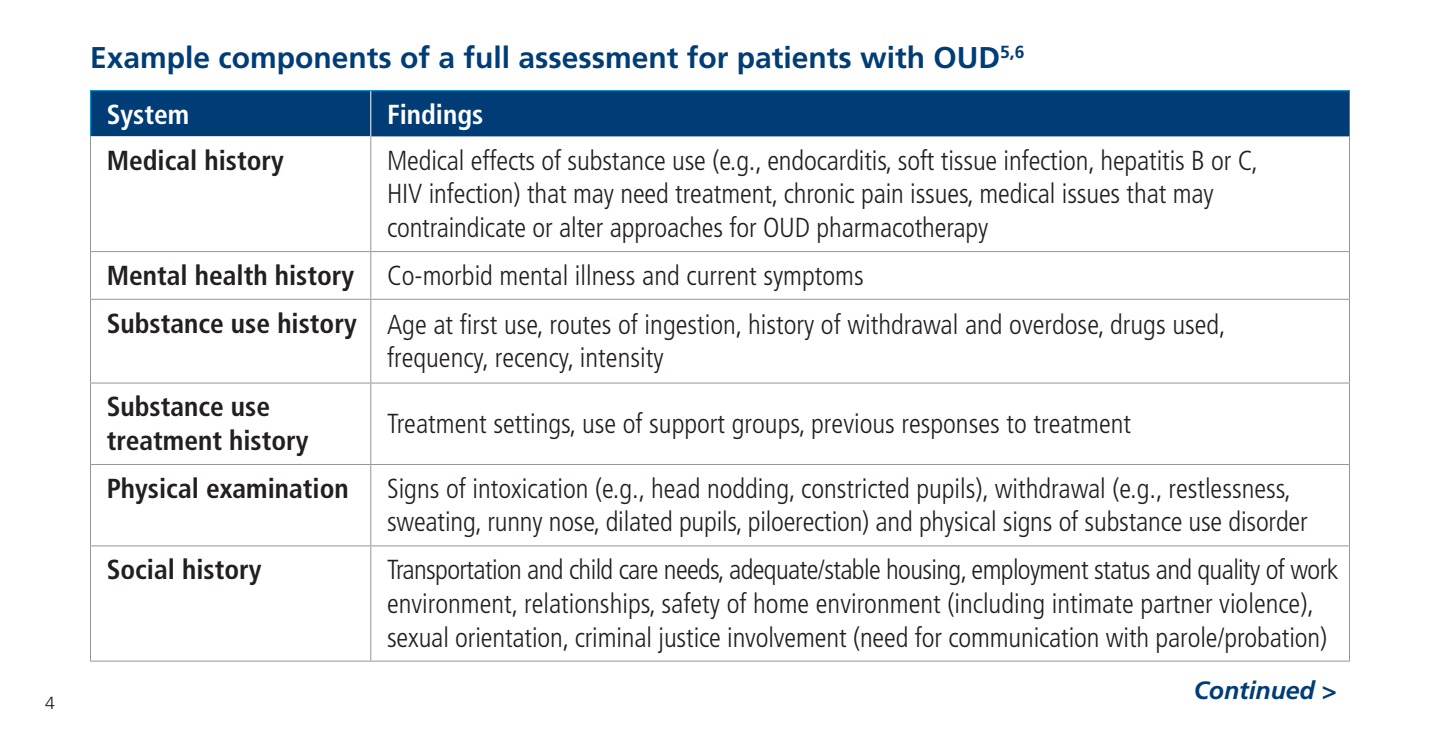
<style>
.page{position:relative;width:1440px;height:743px;background:#fff}
.page>*{position:absolute;margin:0;border:0;box-sizing:border-box;transform-origin:0 0}
.t1{font:700 30px "Frutiger";color:#003d77}
.t2{font:300 condensed 27.5px/33.8px "Frutiger";letter-spacing:-.005em;color:#231f20}
.t3{font:700 condensed 27.5px/33.8px "Frutiger";color:#231f20}
.t4{font:700 condensed 27.5px "Frutiger";color:#fff}
.t5{font:italic 700 25px "Frutiger";letter-spacing:-.005em;color:#003d77}
.t6{font:300 17.5px "Frutiger";color:#231f20}
</style>
<div class="page">
<div style="left:91px;top:91px;width:1258px;height:45px;background:#003d77"></div>
<svg style="left:91px;top:136px;width:279px;height:411px"></svg>
<hr style="left:90px;top:90px;width:281px;height:1px;background:#0091d1">
<hr style="left:90px;top:91px;width:1px;height:45px;background:#0091d1">
<hr style="left:371px;top:90px;width:979px;height:1px;background:#0091d1">
<hr style="left:1349px;top:91px;width:1px;height:45px;background:#0091d1">
<hr style="left:370px;top:91px;width:1px;height:45px;background:#fff">
<hr style="left:90px;top:136px;width:1px;height:115px;background:#939598">
<hr style="left:370px;top:136px;width:1px;height:115px;background:#939598">
<hr style="left:1349px;top:136px;width:1px;height:115px;background:#939598">
<hr style="left:90px;top:251px;width:281px;height:1px;background:#939598">
<hr style="left:90px;top:252px;width:1px;height:47px;background:#939598">
<hr style="left:371px;top:251px;width:979px;height:1px;background:#939598">
<hr style="left:370px;top:252px;width:1px;height:47px;background:#939598">
<hr style="left:1349px;top:252px;width:1px;height:47px;background:#939598">
<hr style="left:90px;top:299px;width:281px;height:1px;background:#939598">
<hr style="left:90px;top:300px;width:1px;height:82px;background:#939598">
<hr style="left:371px;top:299px;width:979px;height:1px;background:#939598">
<hr style="left:370px;top:300px;width:1px;height:82px;background:#939598">
<hr style="left:1349px;top:300px;width:1px;height:82px;background:#939598">
<hr style="left:90px;top:382px;width:281px;height:1px;background:#939598">
<hr style="left:90px;top:383px;width:1px;height:81px;background:#939598">
<hr style="left:371px;top:382px;width:979px;height:1px;background:#939598">
<hr style="left:370px;top:383px;width:1px;height:81px;background:#939598">
<hr style="left:1349px;top:383px;width:1px;height:81px;background:#939598">
<hr style="left:90px;top:464px;width:281px;height:1px;background:#939598">
<hr style="left:90px;top:465px;width:1px;height:80px;background:#939598">
<hr style="left:371px;top:464px;width:979px;height:1px;background:#939598">
<hr style="left:370px;top:465px;width:1px;height:80px;background:#939598">
<hr style="left:1349px;top:465px;width:1px;height:80px;background:#939598">
<hr style="left:90px;top:545px;width:281px;height:1px;background:#939598">
<hr style="left:90px;top:546px;width:1px;height:114px;background:#939598">
<hr style="left:371px;top:545px;width:979px;height:1px;background:#939598">
<hr style="left:370px;top:546px;width:1px;height:114px;background:#939598">
<hr style="left:1349px;top:546px;width:1px;height:114px;background:#939598">
<hr style="left:90px;top:660px;width:281px;height:1px;background:#939598">
<hr style="left:371px;top:660px;width:979px;height:1px;background:#939598">
<p class="t6" style="left:45px;top:693px;width:11px">4</p>
<h2 class="t1" style="left:90px;top:39px;width:936px">Example components of a full assessment for patients with OUD<sup>5,6</sup></h2>
<p class="t4" style="left:107px;top:98px;width:84px">System</p>
<p class="t4" style="left:387px;top:98px;width:98px">Findings</p>
<p class="t3" style="left:107px;top:143px;width:179px">Medical history</p>
<p class="t2" style="left:387px;top:144px;width:873px">Medical effects of substance use (e.g., endocarditis, soft tissue infection, hepatitis B or C,<br>HIV infection) that may need treatment, chronic pain issues, medical issues that may contraindicate or alter approaches for OUD pharmacotherapy</p>
<p class="t3" style="left:107px;top:258px;width:249px">Mental health history</p>
<p class="t2" style="left:387px;top:259px;width:478px">Co-morbid mental illness and current symptoms</p>
<p class="t3" style="left:107px;top:306px;width:252px">Substance use history</p>
<p class="t2" style="left:387px;top:307px;width:840px">Age at first use, routes of ingestion, history of withdrawal and overdose, drugs used, frequency, recency, intensity</p>
<p class="t3" style="left:107px;top:390px;width:203px">Substance use treatment history</p>
<p class="t2" style="left:387px;top:407px;width:746px">Treatment settings, use of support groups, previous responses to treatment</p>
<p class="t3" style="left:107px;top:471px;width:244px">Physical examination</p>
<p class="t2" style="left:387px;top:471px;width:922px">Signs of intoxication (e.g., head nodding, constricted pupils), withdrawal (e.g., restlessness, sweating, runny nose, dilated pupils, piloerection) and physical signs of substance use disorder</p>
<p class="t3" style="left:107px;top:552px;width:156px">Social history</p>
<p class="t2" style="left:387px;top:553px;width:953px">Transportation and child care needs, adequate/stable housing, employment status and quality of work environment, relationships, safety of home environment (including intimate partner violence), sexual orientation, criminal justice involvement (need for communication with parole/probation)</p>
<p class="t5" style="left:1194px;top:675px;width:144px">Continued &gt;</p>
</div>
